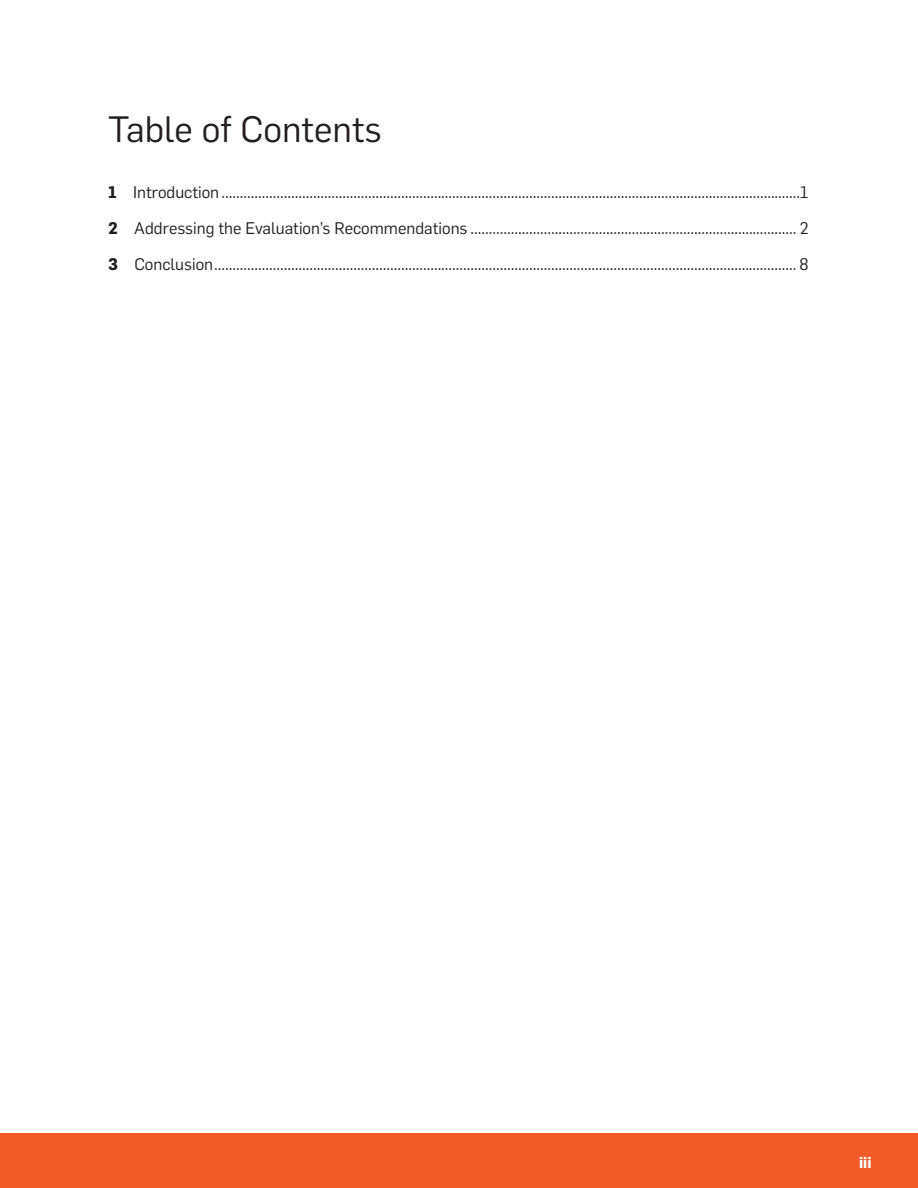
<style>
.page{position:relative;width:918px;height:1188px;background:#fff}
.page>*{position:absolute;margin:0;border:0;box-sizing:border-box;transform-origin:0 0}
.t1{font:36px "Flama";color:#231f20}
.t2{font:16.5px "Flama";color:#231f20}
.t3{font:700 15px "Flama";color:#fff}
.s1{font-weight:700}
</style>
<div class="page">
<div style="left:0;top:1133px;width:918px;height:55px;background:#f15a29"></div>
<h1 class="t1" style="left:108px;top:105px;width:275px">Table of Contents</h1>
<p class="t2" style="left:108px;top:181px;width:702px"><span class="s1">1</span> Introduction ..............................................................................................................................................................1</p>
<p class="t2" style="left:108px;top:217px;width:702px"><span class="s1">2</span> Addressing the Evaluation’s Recommendations ......................................................................................... 2</p>
<p class="t2" style="left:108px;top:253px;width:702px"><span class="s1">3</span> Conclusion............................................................................................................................................................... 8</p>
<p class="t3" style="left:859px;top:1152px;width:14px">iii</p>
</div>
